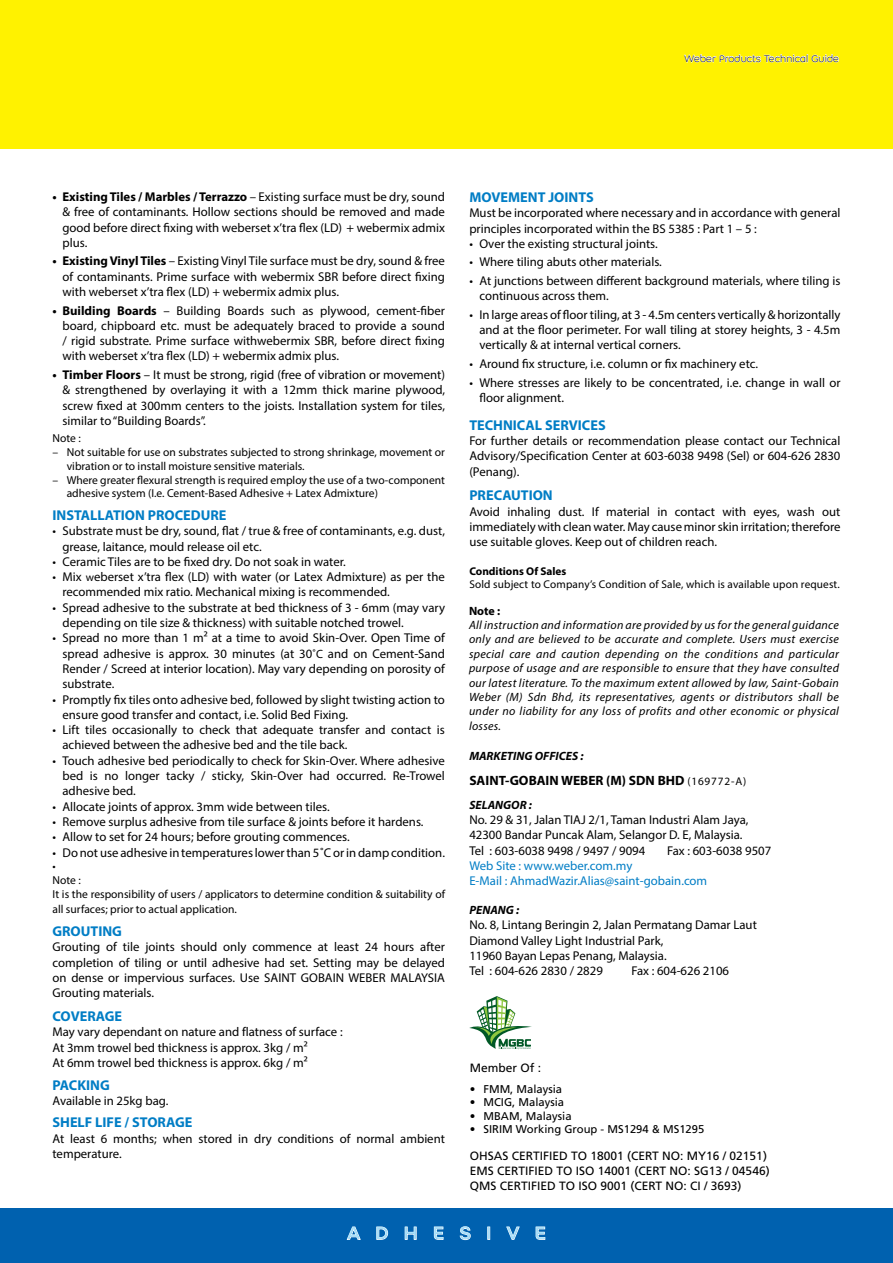
<style>
.page{position:relative;width:893px;height:1263px;background:#fff}
.page>*{position:absolute;margin:0;border:0;box-sizing:border-box;transform-origin:0 0}
.t1{font:19.5px "Weber";letter-spacing:.795em;color:#abe1fa}
.t2{font:700 14.25px "Myriad Pro";color:#007dc5}
.t3{font:700 13.5px "Myriad Pro";color:#000}
.t4{font:12.75px/15.3px "Myriad Pro";color:#000}
.t5{font:12.75px/15.3px "Myriad Pro";color:#007dc5}
.t6{font:italic 12px/14.4px "Myriad Pro";letter-spacing:.025em;color:#000;text-align:justify}
.t7{font:12px/15px "Frutiger";color:#000}
.t8{font:italic 700 12px "Myriad Pro";color:#000}
.t9{font:700 12px "Myriad Pro";color:#000}
.t10{font:11.55px/13.8px "Myriad Pro";color:#000}
.t11{font:11.25px "Frutiger";color:#000}
.t12{font:11.25px "Myriad Pro";letter-spacing:.01em;color:#000}
.t13{font:700 11.25px "Myriad Pro";color:#000}
.t14{font:300 10.5px "Weber";color:#000}
.s1{font-weight:700}
.s2{font-size:11.25px}
.s3{font-size:12px}
.s4{font-weight:400;font-size:11.25px}
</style>
<div class="page">
<div style="left:0;top:0;width:893px;height:149px;background:#fff200"></div>
<svg style="left:684px;top:54px;width:155px;height:9px"></svg>
<div style="left:0;top:1209px;width:893px;height:54px;background:#0061af"></div>
<svg style="left:347px;top:1226px;width:14px;height:14px"></svg>
<svg style="left:376px;top:1226px;width:12px;height:14px"></svg>
<svg style="left:404px;top:1226px;width:13px;height:14px"></svg>
<svg style="left:434px;top:1226px;width:10px;height:14px"></svg>
<svg style="left:460px;top:1226px;width:11px;height:14px"></svg>
<svg style="left:488px;top:1227px;width:2px;height:12px"></svg>
<svg style="left:506px;top:1226px;width:14px;height:14px"></svg>
<svg style="left:535px;top:1226px;width:11px;height:14px"></svg>
<svg style="left:469px;top:996px;width:63px;height:53px"></svg>
<p class="t14" style="left:684px;top:53px;width:156px">Weber Products Technical Guide</p>
<p class="t4" style="left:62px;top:189px;width:384px;text-align:justify;text-indent:-10px"><span class="s1">• Existing Tiles / Marbles / Terrazzo</span> – Existing surface must be dry, sound &amp; free of contaminants. Hollow sections should be removed and made good before direct fixing with weberset x’tra flex (LD) + webermix admix plus.</p>
<p class="t4" style="left:62px;top:253px;width:384px;text-align:justify;text-indent:-10px"><span class="s1">• Existing Vinyl Tiles</span> – Existing Vinyl Tile surface must be dry, sound &amp; free of contaminants. Prime surface with webermix SBR before direct fixing with weberset x’tra flex (LD) + webermix admix plus.</p>
<p class="t4" style="left:62px;top:302px;width:384px;text-align:justify;text-indent:-10px"><span class="s1">• Building Boards</span> – Building Boards such as plywood, cement-fiber board, chipboard etc. must be adequately braced to provide a sound / rigid substrate. Prime surface withwebermix SBR, before direct fixing with weberset x’tra flex (LD) + webermix admix plus.</p>
<p class="t4" style="left:63px;top:367px;width:384px;text-align:justify;text-indent:-10px"><span class="s1">• Timber Floors</span> – It must be strong, rigid (free of vibration or movement) &amp; strengthened by overlaying it with a 12mm thick marine plywood, screw fixed at 300mm centers to the joists. Installation system for tiles, similar to “Building Boards”.</p>
<p class="t10" style="left:52px;top:431px;width:30px">Note :</p>
<p class="t10" style="left:67px;top:445px;width:380px;text-indent:-14px">– Not suitable for use on substrates subjected to strong shrinkage, movement or vibration or to install moisture sensitive materials.</p>
<p class="t10" style="left:67px;top:473px;width:380px;text-indent:-14px">– Where greater flexural strength is required employ the use of a two-component adhesive system (I.e. Cement-Based Adhesive + Latex Admixture)</p>
<p class="t2" style="left:52px;top:506px;width:176px">INSTALLATION PROCEDURE</p>
<p class="t4" style="left:62px;top:523px;width:384px;text-indent:-10px">• Substrate must be dry, sound, flat / true &amp; free of contaminants, e.g. dust, grease, laitance, mould release oil etc.</p>
<p class="t4" style="left:52px;top:554px;width:295px">• Ceramic Tiles are to be fixed dry. Do not soak in water.</p>
<p class="t4" style="left:62px;top:569px;width:384px;text-indent:-10px">• Mix <span class="s2">w</span>eberset x’tra flex (LD) with water (or Latex Admixture) as per the recommended mix ratio. Mechanical mixing is recommended.</p>
<p class="t4" style="left:62px;top:600px;width:384px;text-indent:-10px">• Spread adhesive to the substrate at bed thickness of 3 - 6mm (may vary depending on tile size &amp; thickness) with suitable notched trowel.</p>
<p class="t4" style="left:62px;top:630px;width:384px;text-align:justify;text-indent:-10px">• Spread no more than 1 m² at a time to avoid Skin-Over. Open Time of spread adhesive is approx. 30 minutes (at 30<span class="s3">˚C</span> and on Cement-Sand Render / Screed at interior location). May vary depending on porosity of substrate.</p>
<p class="t4" style="left:62px;top:691px;width:384px;text-indent:-10px">• Promptly fix tiles onto adhesive bed, followed by slight twisting action to ensure good transfer and contact, i.e. Solid Bed Fixing.</p>
<p class="t4" style="left:62px;top:722px;width:384px;text-indent:-10px">• Lift tiles occasionally to check that adequate transfer and contact is achieved between the adhesive bed and the tile back.</p>
<p class="t4" style="left:62px;top:753px;width:384px;text-align:justify;text-indent:-10px">• Touch adhesive bed periodically to check for Skin-Over. Where adhesive bed is no longer tacky / sticky, Skin-Over had occurred. Re-Trowel adhesive bed.</p>
<p class="t4" style="left:52px;top:798px;width:279px">• Allocate joints of approx. 3mm wide between tiles.</p>
<p class="t4" style="left:52px;top:814px;width:373px">• Remove surplus adhesive from tile surface &amp; joints before it hardens.</p>
<p class="t4" style="left:52px;top:829px;width:299px">• Allow to set for 24 hours; before grouting commences.</p>
<p class="t4" style="left:52px;top:844px;width:394px">• Do not use adhesive in temperatures lower than 5˚C or in damp condition.</p>
<p class="t10" style="left:52px;top:859px;width:394px">•<br>Note :<br>It is the responsibility of users / applicators to determine condition &amp; suitability of</p>
<p class="t10" style="left:52px;top:902px;width:186px">all surfaces; prior to actual application.</p>
<p class="t2" style="left:52px;top:922px;width:71px">GROUTING</p>
<p class="t4" style="left:52px;top:939px;width:394px;text-align:justify">Grouting of tile joints should only commence at least 24 hours after completion of tiling or until adhesive had set. Setting may be delayed on dense or impervious surfaces. Use SAINT GOBAIN WEBER MALAYSIA Grouting materials.</p>
<p class="t2" style="left:52px;top:1007px;width:71px">COVERAGE</p>
<p class="t4" style="left:52px;top:1024px;width:292px">May vary dependant on nature and flatness of surface :<br>At 3mm trowel bed thickness is approx. 3kg / m²<br>At 6mm trowel bed thickness is approx. 6kg / m²</p>
<p class="t2" style="left:52px;top:1075px;width:59px">PACKING</p>
<p class="t4" style="left:52px;top:1093px;width:117px">Available in 25kg bag.</p>
<p class="t2" style="left:52px;top:1113px;width:141px">SHELF LIFE / STORAGE</p>
<p class="t4" style="left:52px;top:1130px;width:394px">At least 6 months; when stored in dry conditions of normal ambient temperature.</p>
<p class="t2" style="left:469px;top:188px;width:126px">MOVEMENT JOINTS</p>
<p class="t4" style="left:469px;top:205px;width:373px">Must be incorporated where necessary and in accordance with general principles incorporated within the BS 5385 : Part 1 – 5 :</p>
<p class="t4" style="left:469px;top:236px;width:190px">• Over the existing structural joints.</p>
<p class="t4" style="left:469px;top:254px;width:194px">• Where tiling abuts other materials.</p>
<p class="t4" style="left:479px;top:273px;width:363px;text-indent:-10px">• At junctions between different background materials, where tiling is continuous across them.</p>
<p class="t4" style="left:479px;top:307px;width:363px;text-align:justify;text-indent:-10px">• In large areas of floor tiling, at 3 - 4.5m centers vertically &amp; horizontally and at the floor perimeter. For wall tiling at storey heights, 3 - 4.5m vertically &amp; at internal vertical corners.</p>
<p class="t4" style="left:469px;top:356px;width:290px">• Around fix structure, i.e. column or fix machinery etc.</p>
<p class="t4" style="left:479px;top:374px;width:363px;text-indent:-10px">• Where stresses are likely to be concentrated, i.e. change in wall or floor alignment.</p>
<p class="t2" style="left:469px;top:416px;width:138px">TECHNICAL SERVICES</p>
<p class="t4" style="left:469px;top:433px;width:373px;text-align:justify">For further details or recommendation please contact our Technical Advisory/Specification Center at 603-6038 9498 (Sel) or 604-626 2830 (Penang).</p>
<p class="t2" style="left:469px;top:486px;width:85px">PRECAUTION</p>
<p class="t4" style="left:469px;top:503px;width:373px;text-align:justify">Avoid inhaling dust. If material in contact with eyes, wash out immediately with clean water. May cause minor skin irritation; therefore use suitable gloves. Keep out of children reach.</p>
<p class="t13" style="left:469px;top:564px;width:99px">Conditions Of Sales</p>
<p class="t12" style="left:469px;top:578px;width:372px">Sold subject to Company’s Condition of Sale, which is available upon request.</p>
<p class="t9" style="left:469px;top:603px;width:33px">Note :</p>
<p class="t6" style="left:469px;top:617px;width:371px">All instruction and information are provided by us for the general guidance only and are believed to be accurate and complete. Users must exercise special care and caution depending on the conditions and particular purpose of usage and are responsible to ensure that they have consulted our latest literature. To the maximum extent allowed by law, Saint-Gobain Weber (M) Sdn Bhd, its representatives, agents or distributors shall be under no liability for any loss of profits and other economic or physical losses.</p>
<p class="t8" style="left:469px;top:748px;width:116px">MARKETING OFFICES :</p>
<p class="t3" style="left:469px;top:772px;width:278px">SAINT-GOBAIN WEBER (M) SDN BHD <span class="s4">(169772-A)</span></p>
<p class="t8" style="left:469px;top:797px;width:64px">SELANGOR :</p>
<p class="t4" style="left:469px;top:812px;width:281px">No. 29 &amp; 31, Jalan TIAJ 2/1, Taman Industri Alam Jaya,<br>42300 Bandar Puncak Alam, Selangor D. E, Malaysia.<br>Tel : 603-6038 9498 / 9497 / 9094</p>
<p class="t4" style="left:667px;top:842px;width:106px">Fax : 603-6038 9507</p>
<p class="t5" style="left:469px;top:858px;width:239px">Web Site : www.weber.com.my<br>E-Mail : AhmadWazir.Alias@saint-gobain.com</p>
<p class="t8" style="left:469px;top:902px;width:51px">PENANG :</p>
<p class="t4" style="left:469px;top:917px;width:289px">No. 8, Lintang Beringin 2, Jalan Permatang Damar Laut Diamond Valley Light Industrial Park,<br>11960 Bayan Lepas Penang, Malaysia.<br>Tel : 604-626 2830 / 2829</p>
<p class="t4" style="left:631px;top:963px;width:99px">Fax : 604-626 2106</p>
<p class="t7" style="left:470px;top:1060px;width:73px">Member Of :</p>
<p class="t11" style="left:470px;top:1082px;width:94px">• FMM, Malaysia</p>
<p class="t11" style="left:470px;top:1096px;width:96px">• MCIG, Malaysia</p>
<p class="t11" style="left:470px;top:1109px;width:103px">• MBAM, Malaysia</p>
<p class="t11" style="left:470px;top:1123px;width:236px">• SIRIM Working Group - MS1294 &amp; MS1295</p>
<p class="t7" style="left:470px;top:1148px;width:301px">OHSAS CERTIFIED TO 18001 (CERT NO: MY16 / 02151)<br>EMS CERTIFIED TO ISO 14001 (CERT NO: SG13 / 04546)<br>QMS CERTIFIED TO ISO 9001 (CERT NO: CI / 3693)</p>
<h1 class="t1" style="left:347px;top:1222px;width:201px">ADHESIVE</h1>
</div>
